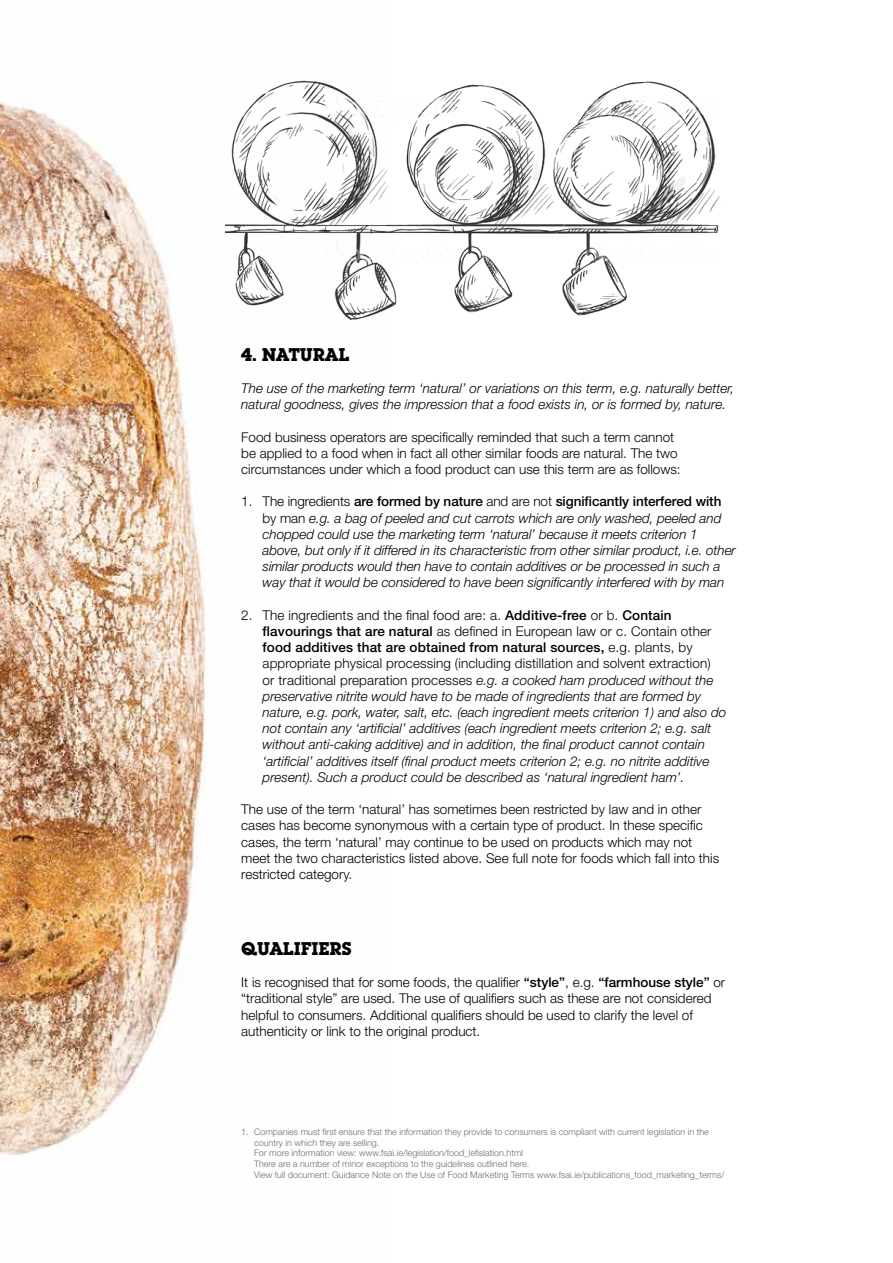
<style>
.page{position:relative;width:893px;height:1263px;background:#fff}
.page>*{position:absolute;margin:0;border:0;box-sizing:border-box;transform-origin:0 0}
.t1{font:700 18px "Lubalin Graph Std";color:#000}
.t2{font:italic 300 13.5px/16.2px "Helvetica Neue";color:#000}
.t3{font:300 13.5px/16.2px "Helvetica Neue";color:#000}
.t4{font:300 9px/10.8px "Helvetica Neue";color:#6d6e71}
.s1{font-style:normal}
.s2{font-weight:500;font-style:normal}
.s3{font-weight:500}
</style>
<div class="page">
<img style="left:0;top:101px;width:206px;height:1055px">
<img style="left:225px;top:80px;width:498px;height:241px">
<h1 class="t1" style="left:241px;top:342px;width:109px">4. NATURAL</h1>
<p class="t2" style="left:241px;top:380px;width:494px">The use of the marketing term ‘natural’ or variations on this term, e.g. naturally better, natural goodness, gives the impression that a food exists in, or is formed by, nature.</p>
<p class="t3" style="left:241px;top:428px;width:441px">Food business operators are specifically reminded that such a term cannot be applied to a food when in fact all other similar foods are natural. The two circumstances under which a food product can use this term are as follows:</p>
<p class="t2" style="left:263px;top:493px;width:475px;text-indent:-21px"><span class="s1">1. The ingredients</span> <span class="s2">are formed by nature</span> <span class="s1">and are not</span> <span class="s2">significantly interfered with </span><span class="s1">by man</span> e.g. a bag of peeled and cut carrots which are only washed, peeled and chopped could use the marketing term ‘natural’ because it meets criterion 1 above, but only if it differed in its characteristic from other similar product, i.e. other similar products would then have to contain additives or be processed in such a way that it would be considered to have been significantly interfered with by man</p>
<p class="t2" style="left:263px;top:607px;width:465px;text-indent:-21px"><span class="s1">2. The ingredients and the final food are: a.</span> <span class="s2">Additive-free</span> <span class="s1">or b.</span> <span class="s2">Contain flavourings that are natural</span> <span class="s1">as defined in European law or c. Contain other </span><span class="s2">food additives that are obtained from natural sources,</span> <span class="s1">e.g. plants, by appropriate physical processing (including distillation and solvent extraction)<br>or traditional preparation processes</span> e.g. a cooked ham produced without the preservative nitrite would have to be made of ingredients that are formed by nature, e.g. pork, water, salt, etc. (each ingredient meets criterion 1) and also do not contain any ‘artificial’ additives (each ingredient meets criterion 2; e.g. salt without anti-caking additive) and in addition, the final product cannot contain ‘artificial’ additives itself (final product meets criterion 2; e.g. no nitrite additive present). Such a product could be described as ‘natural ingredient ham’.</p>
<p class="t3" style="left:241px;top:801px;width:479px">The use of the term ‘natural’ has sometimes been restricted by law and in other cases has become synonymous with a certain type of product. In these specific cases, the term ‘natural’ may continue to be used on products which may not meet the two characteristics listed above. See full note for foods which fall into this restricted category.</p>
<h1 class="t1" style="left:241px;top:937px;width:112px">QUALIFIERS</h1>
<p class="t3" style="left:241px;top:974px;width:485px">It is recognised that for some foods, the qualifier <span class="s3">“style”</span>, e.g. <span class="s3">“farmhouse style”</span> or “traditional style” are used. The use of qualifiers such as these are not considered helpful to consumers. Additional qualifiers should be used to clarify the level of authenticity or link to the original product.</p>
<p class="t4" style="left:254px;top:1126px;width:472px;text-indent:-13px">1. Companies must first ensure that the information they provide to consumers is compliant with current legislation in the country in which they are selling.<br>For more information view: www.fsai.ie/legislation/food_lefislation.html<br>There are a number of minor exceptions to the guidelines outlined here.<br>View full document: Guidance Note on the Use of Food Marketing Terms www.fsai.ie/publications_food_marketing_terms/</p>
</div>
